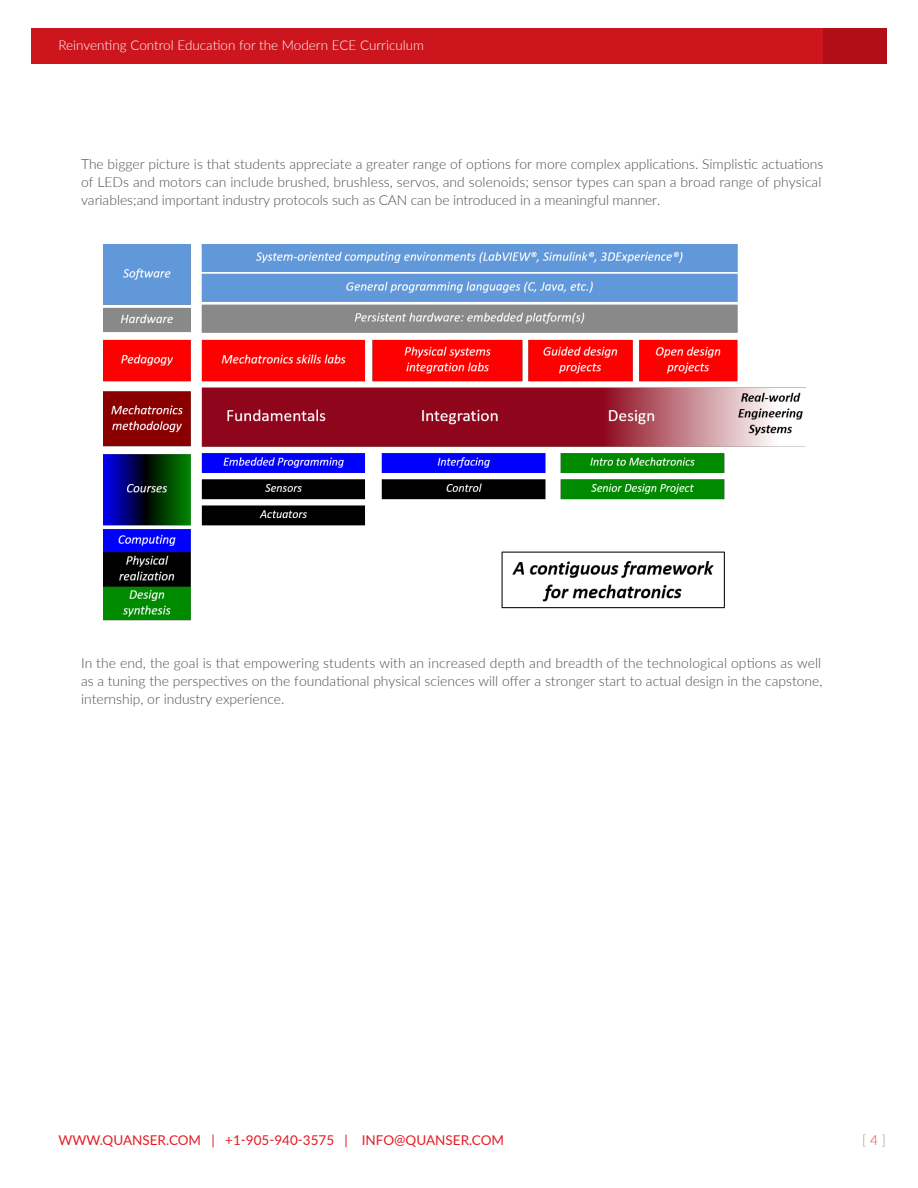
<style>
.page{position:relative;width:918px;height:1188px;background:#fff}
.page>*{position:absolute;margin:0;border:0;box-sizing:border-box;transform-origin:0 0}
.Body_text_2{font:300 13.8px/18px "Lato";color:#4b4c4d;text-align:justify}
.Body_text{font:300 13.8px "Lato";color:#939598}
.t1{font:300 13.5px "Lato";color:#fff}
.t2{font:13.5px "Lato";color:#e51a23}
.s1{color:#e63f38}
</style>
<div class="page">
<div style="left:37px;top:28px;width:850px;height:36px;background:#b00d16"></div>
<div style="left:31px;top:28px;width:792px;height:36px;background:#cd151e"></div>
<img style="left:104px;top:245px;width:701px;height:376px">
<p class="t1" style="left:58px;top:36px;width:367px">Reinventing Control Education for the Modern ECE Curriculum</p>
<p class="Body_text_2" style="left:81px;top:155px;width:744px;text-align:left">The bigger picture is that students appreciate a greater range of options for more complex applications. Simplistic actuations of LEDs and motors can include brushed, brushless, servos, and solenoids; sensor types can span a broad range of physical variables;and important industry protocols such as CAN can be introduced in a meaningful manner.</p>
<p class="Body_text_2" style="left:81px;top:654px;width:743px">In the end, the goal is that empowering students with an increased depth and breadth of the technological options as well as a tuning the perspectives on the foundational physical sciences will offer a stronger start to actual design in the capstone, internship, or industry experience.</p>
<p class="t2" style="left:58px;top:1130px;width:447px">WWW.QUANSER.COM | +1-905-940-3575 | INFO@QUANSER.COM</p>
<p class="Body_text" style="left:862px;top:1131px;width:25px">[ <span class="s1">4</span> ]</p>
</div>
